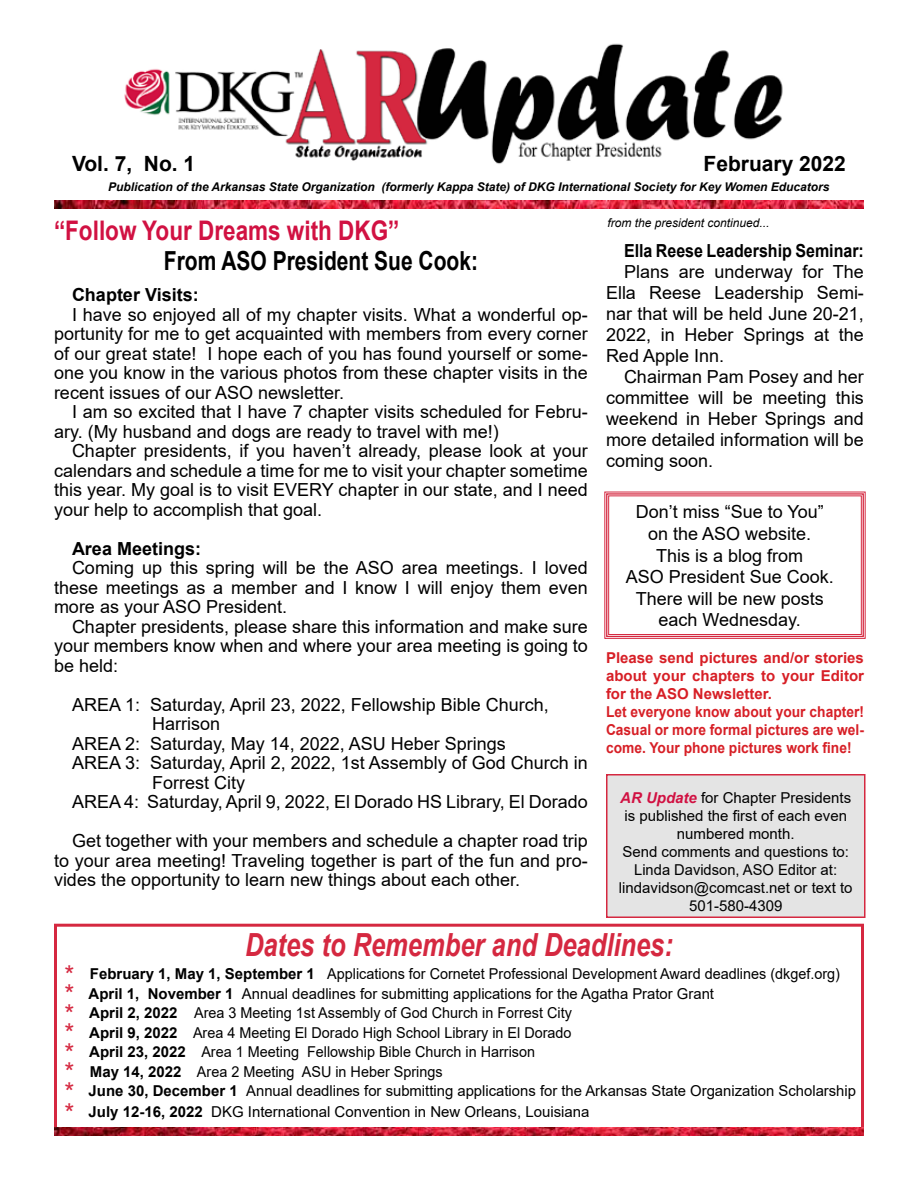
<style>
.page{position:relative;width:918px;height:1188px;background:#fff}
.page>*{position:absolute;margin:0;border:0;box-sizing:border-box;transform-origin:0 0}
.t1{font:italic 700 31.8px "Arial";color:#d52840;scale:.8 1}
.t2{font:700 27px "Arial";color:#d11142;scale:.83 1}
.t3{font:700 26.25px "Arial";color:#000;scale:.8 1}
.t4{font:700 21px "Arial";color:#000}
.t5{font:18px/19.5px "Arial";color:#000;text-align:justify}
.t6{font:700 18px "Arial";color:#000}
.t7{font:700 18px "Arial";color:#000;scale:.89 1}
.t8{font:15px/19.5px "Arial";color:#000;scale:.96 1}
.t9{font:15px/18px "Arial";color:#000;text-align:center}
.t10{font:700 15px/18px "Arial";color:#d71f26}
.t11{font:italic 700 12px "Arial";color:#000}
.t12{font:italic 12px "Arial";color:#000}
.s1{font-weight:700;font-style:italic;color:#d11142}
.s2{font-size:25.5px;color:#d52840}
.s3{font-weight:700}
</style>
<div class="page">
<div style="left:54px;top:924px;width:810px;height:210px;border:3px solid #d52840"></div>
<img style="left:124px;top:43px;width:659px;height:121px">
<img style="left:54px;top:200px;width:810px;height:8px">
<svg style="left:604px;top:491px;width:262px;height:148px"></svg>
<div style="left:606px;top:493px;width:258px;height:144px;border:1px solid #d52840"></div>
<div style="left:608px;top:496px;width:254px;height:139px;border:1px solid #d52840"></div>
<img style="left:54px;top:1128px;width:810px;height:7px">
<div style="left:606px;top:774px;width:260px;height:144px;background:#e4e4e4;border:2px solid #d52840"></div>
<p class="t4" style="left:72px;top:149px;width:125px">Vol. 7, No. 1</p>
<p class="t4" style="left:704px;top:149px;width:144px">February 2022</p>
<p class="t11" style="left:108px;top:179px;width:723px">Publication of the Arkansas State Organization (formerly Kappa State) of DKG International Society for Key Women Educators</p>
<h2 class="t2" style="left:54px;top:211px;width:418px">“Follow Your Dreams with DKG”</h2>
<h3 class="t3" style="left:164px;top:242px;width:394px">From ASO President Sue Cook:</h3>
<p class="t12" style="left:608px;top:215px;width:164px">from the president continued...</p>
<p class="t7" style="left:624px;top:238px;width:271px">Ella Reese Leadership Seminar:</p>
<p class="t5" style="left:606px;top:261px;width:259px;line-height:21px;text-indent:18px">Plans are underway for The Ella Reese Leadership Semi&shy;nar that will be held June 20-21, 2022, in Heber Springs at the Red Apple Inn.</p>
<p class="t5" style="left:606px;top:366px;width:259px;line-height:21px;text-indent:18px">Chairman Pam Posey and her committee will be meeting this weekend in Heber Springs and more detailed information will be coming soon.</p>
<p class="t6" style="left:72px;top:282px;width:128px">Chapter Visits:</p>
<p class="t5" style="left:54px;top:305px;width:535px;text-indent:18px">I have so enjoyed all of my chapter visits. What a wonderful op&shy;portunity for me to get acquainted with members from every corner of our great state! I hope each of you has found yourself or some&shy;one you know in the various photos from these chapter visits in the recent issues of our ASO newsletter.</p>
<p class="t5" style="left:54px;top:402px;width:535px;text-indent:18px">I am so excited that I have 7 chapter visits scheduled for Febru&shy;ary. (My husband and dogs are ready to travel with me!)</p>
<p class="t5" style="left:54px;top:441px;width:535px;text-indent:18px">Chapter presidents, if you haven’t already, please look at your calendars and schedule a time for me to visit your chapter sometime this year. My goal is to visit EVERY chapter in our state, and I need your help to accomplish that goal.</p>
<p class="t6" style="left:72px;top:536px;width:131px">Area Meetings:</p>
<p class="t5" style="left:54px;top:558px;width:535px;text-indent:18px">Coming up this spring will be the ASO area meetings. I loved these meetings as a member and I know I will enjoy them even more as your ASO President.</p>
<p class="t5" style="left:54px;top:617px;width:535px;text-indent:18px">Chapter presidents, please share this information and make sure your members know when and where your area meeting is going to be held:</p>
<p class="t5" style="left:72px;top:695px;width:478px">AREA 1: Saturday, April 23, 2022, Fellowship Bible Church,</p>
<p class="t5" style="left:152px;top:714px;width:70px">Harrison</p>
<p class="t5" style="left:72px;top:734px;width:435px">AREA 2: Saturday, May 14, 2022, ASU Heber Springs</p>
<p class="t5" style="left:72px;top:753px;width:517px">AREA 3: Saturday, April 2, 2022, 1st Assembly of God Church in</p>
<p class="t5" style="left:152px;top:773px;width:95px">Forrest City</p>
<p class="t5" style="left:72px;top:792px;width:517px">AREA 4: Saturday, April 9, 2022, El Dorado HS Library, El Dorado</p>
<p class="t5" style="left:54px;top:831px;width:535px;text-indent:18px">Get together with your members and schedule a chapter road trip to your area meeting! Traveling together is part of the fun and pro&shy;vides the opportunity to learn new things about each other.</p>
<p class="t5" style="left:626px;top:501px;width:210px;line-height:21.6px;text-align:center">Don’t miss “Sue to You” on the ASO website.<br>This is a blog from<br>ASO President Sue Cook.<br>There will be new posts each Wednesday.</p>
<p class="t10" style="left:606px;top:648px;width:260px">Please send pictures and/or stories about your chapters to your Editor for the ASO Newsletter.<br>Let everyone know about your chapter!<br>Casual or more formal pictures are wel&shy;come. Your phone pictures work fine!</p>
<p class="t9" style="left:619px;top:789px;width:235px"><span class="s1">AR Update</span> for Chapter Presidents is published the first of each even numbered month.<br>Send comments and questions to:<br>Linda Davidson, ASO Editor at: lindavidson@comcast.net or text to<br>501-580-4309</p>
<h1 class="t1" style="left:245px;top:924px;width:536px">Dates to Remember and Deadlines:</h1>
<p class="t8" style="left:64px;top:964px;width:826px"><span class="s2">*</span> <span class="s3">February 1, May 1, September 1</span> Applications for Cornetet Professional Development Award deadlines (dkgef.org)<br><span class="s2">*</span> <span class="s3">April 1, November 1</span> Annual deadlines for submitting applications for the Agatha Prator Grant<br><span class="s2">*</span> <span class="s3">April 2, 2022</span> Area 3 Meeting 1st Assembly of God Church in Forrest City<br><span class="s2">*</span> <span class="s3">April 9, 2022</span> Area 4 Meeting El Dorado High School Library in El Dorado<br><span class="s2">*</span> <span class="s3">April 23, 2022</span> Area 1 Meeting Fellowship Bible Church in Harrison<br><span class="s2">*</span> <span class="s3">May 14, 2022</span> Area 2 Meeting ASU in Heber Springs<br><span class="s2">*</span> <span class="s3">June 30, December 1</span> Annual deadlines for submitting applications for the Arkansas State Organization Scholarship</p>
<p class="t9" style="left:64px;top:1103px;width:527px"><span class="s2">*</span> <span class="s3">July 12-16, 2022</span> DKG International Convention in New Orleans, Louisiana</p>
</div>
